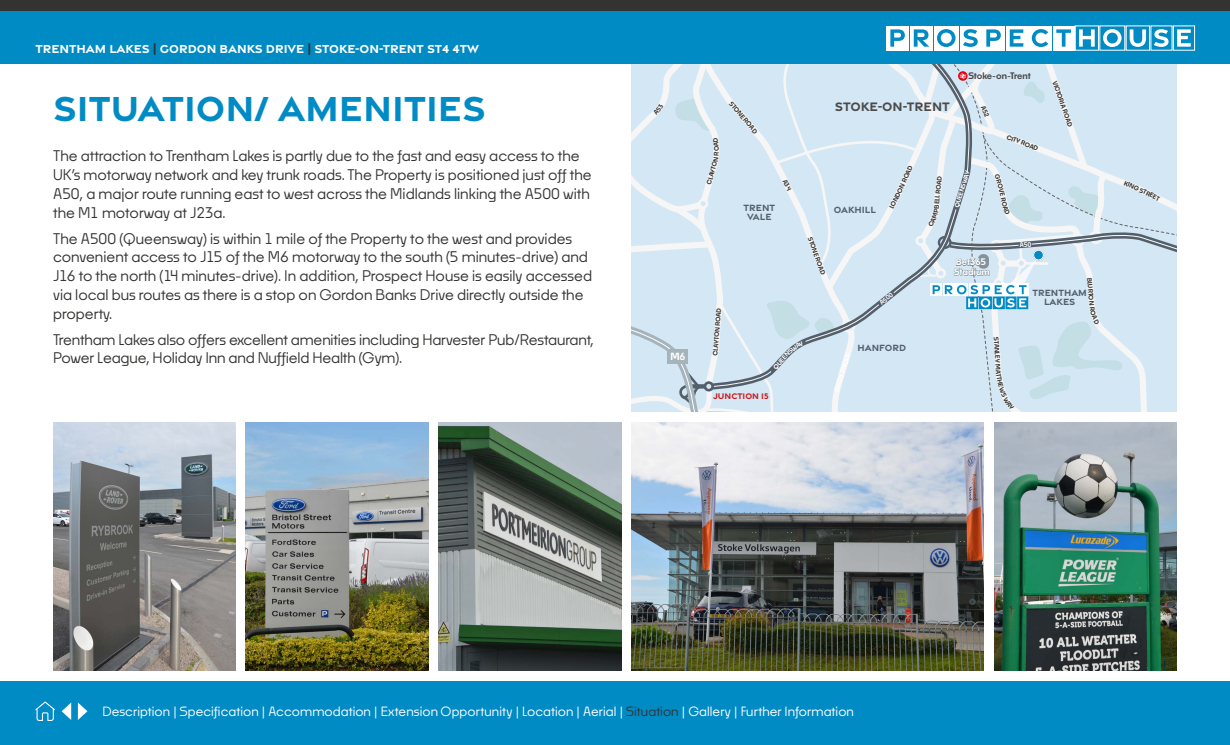
<style>
.page{position:relative;width:1230px;height:745px;background:#fff}
.page>*{position:absolute;margin:0;border:0;box-sizing:border-box;transform-origin:0 0}
.t1{font:700 37.5px "Gravesend Sans";color:#008bc5}
.t2{font:500 14.38px/18.8px "Noka";color:#333332}
.t3{font:700 13.25px "Gravesend Sans";color:#4a4a49}
.t4{font:500 12.5px "Noka";letter-spacing:.005em;color:#fff}
.t5{font:700 12.5px "Gravesend Sans";color:#fff}
.t6{font:700 9.75px/8.8px "Gravesend Sans";color:#545f6c;text-align:center}
.t7{font:600 9.62px "Noka";color:#fff}
.t8{font:600 8.88px "Noka";color:#4a4a49}
.t9{font:600 8.88px/9.6px "Noka";color:#fff}
.t10{font:700 8.75px "Gravesend Sans";color:#cd1719}
.t11{font:600 6.12px "Noka";color:#333332}
.t12{font:600 6.12px "Noka";color:#fff}
.s1{color:#333332}
</style>
<div class="page">
<img style="left:53px;top:422px;width:183px;height:248px">
<img style="left:994px;top:422px;width:182px;height:248px">
<div style="left:0;top:680px;width:1230px;height:64px;background:#008bc5"></div>
<img style="left:438px;top:422px;width:183px;height:248px">
<img style="left:245px;top:422px;width:183px;height:248px">
<img style="left:631px;top:422px;width:353px;height:248px">
<svg style="left:78px;top:702px;width:9px;height:17px"></svg>
<svg style="left:62px;top:702px;width:9px;height:17px"></svg>
<svg style="left:35px;top:701px;width:20px;height:19px"></svg>
<div style="left:0;top:11px;width:1230px;height:53px;background:#008bc5"></div>
<div style="left:886px;top:26px;width:22px;height:24px;background:#fff"></div>
<svg style="left:890px;top:26px;width:304px;height:24px"></svg>
<div style="left:0;top:0;width:1230px;height:11px;background:#333332"></div>
<svg style="left:631px;top:64px;width:545px;height:347px;background:#d2e4f0"></svg>
<p class="t5" style="left:35px;top:41px;width:445px">TRENTHAM LAKES <span class="s1">|</span> GORDON BANKS DRIVE <span class="s1">|</span> STOKE-ON-TRENT ST4 4TW</p>
<p class="t8" style="left:968px;top:70px;width:64px">Stoke-on-Trent</p>
<p class="t11" style="left:1058px;top:80px;width:50px;rotate:71deg">VICTORIA ROAD</p>
<h1 class="t1" style="left:53px;top:84px;width:434px">SITUATION/ AMENITIES</h1>
<p class="t3" style="left:835px;top:98px;width:116px">STOKE-ON-TRENT</p>
<p class="t2" style="left:53px;top:146px;width:540px">The attraction to Trentham Lakes is partly due to the fast and easy access to the UK’s motorway network and key trunk roads. The Property is positioned just off the A50, a major route running east to west across the Midlands linking the A500 with the M1 motorway at J23a.</p>
<p class="t2" style="left:53px;top:228px;width:540px">The A500 (Queensway) is within 1 mile of the Property to the west and provides convenient access to J15 of the M6 motorway to the south (5 minutes-drive) and J16 to the north (14 minutes-drive). In addition, Prospect House is easily accessed via local bus routes as there is a stop on Gordon Banks Drive directly outside the property.</p>
<p class="t2" style="left:53px;top:329px;width:542px">Trentham Lakes also offers excellent amenities including Harvester Pub/Restaurant,<br>Power League, Holiday Inn and Nuffield Health (Gym).</p>
<p class="t11" style="left:733px;top:100px;width:18px;rotate:49deg">STON</p>
<p class="t11" style="left:744px;top:112px;width:20px;rotate:50deg">E ROA</p>
<p class="t11" style="left:1008px;top:133px;width:35px;rotate:21deg">CITY ROAD</p>
<p class="t11" style="left:705px;top:183px;width:25px;rotate:-74deg">CLAYTO</p>
<p class="t11" style="left:897px;top:186px;width:26px;rotate:-66deg">N ROAD</p>
<p class="t12" style="left:953px;top:206px;width:33px;rotate:-73deg">QUEENSW</p>
<p class="t11" style="left:933px;top:200px;width:18px;rotate:-84deg">LL RO</p>
<p class="t11" style="left:888px;top:204px;width:21px;rotate:-63deg">ONDO</p>
<p class="t6" style="left:743px;top:203px;width:33px">TRENT<br>VALE</p>
<p class="t6" style="left:834px;top:205px;width:44px">OAKHILL</p>
<p class="t11" style="left:813px;top:236px;width:36px;rotate:70deg">STONE ROA</p>
<p class="t9" style="left:954px;top:257px;width:37px">Bet365<br>Stadium</p>
<p class="t11" style="left:1093px;top:283px;width:23px;rotate:85deg">URTON</p>
<p class="t6" style="left:1032px;top:288px;width:56px">TRENTHAM<br>LAKES</p>
<p class="t12" style="left:878px;top:300px;width:17px;rotate:-38deg">A500</p>
<p class="t11" style="left:712px;top:347px;width:27px;rotate:-86deg">AYTON R</p>
<p class="t11" style="left:1000px;top:336px;width:38px;rotate:86deg">STANLEY MA</p>
<p class="t6" style="left:857px;top:343px;width:50px">HANFORD</p>
<p class="t7" style="left:670px;top:350px;width:17px">M6</p>
<p class="t10" style="left:713px;top:390px;width:57px">JUNCTION 15</p>
<p class="t11" style="left:1141px;top:186px;width:16px;rotate:25deg">STRE</p>
<p class="t4" style="left:102px;top:702px;width:753px">Description | Specification | Accommodation | Extension Opportunity | Location | Aerial | <span class="s1">Situation</span> | Gallery | Further Information</p>
</div>
